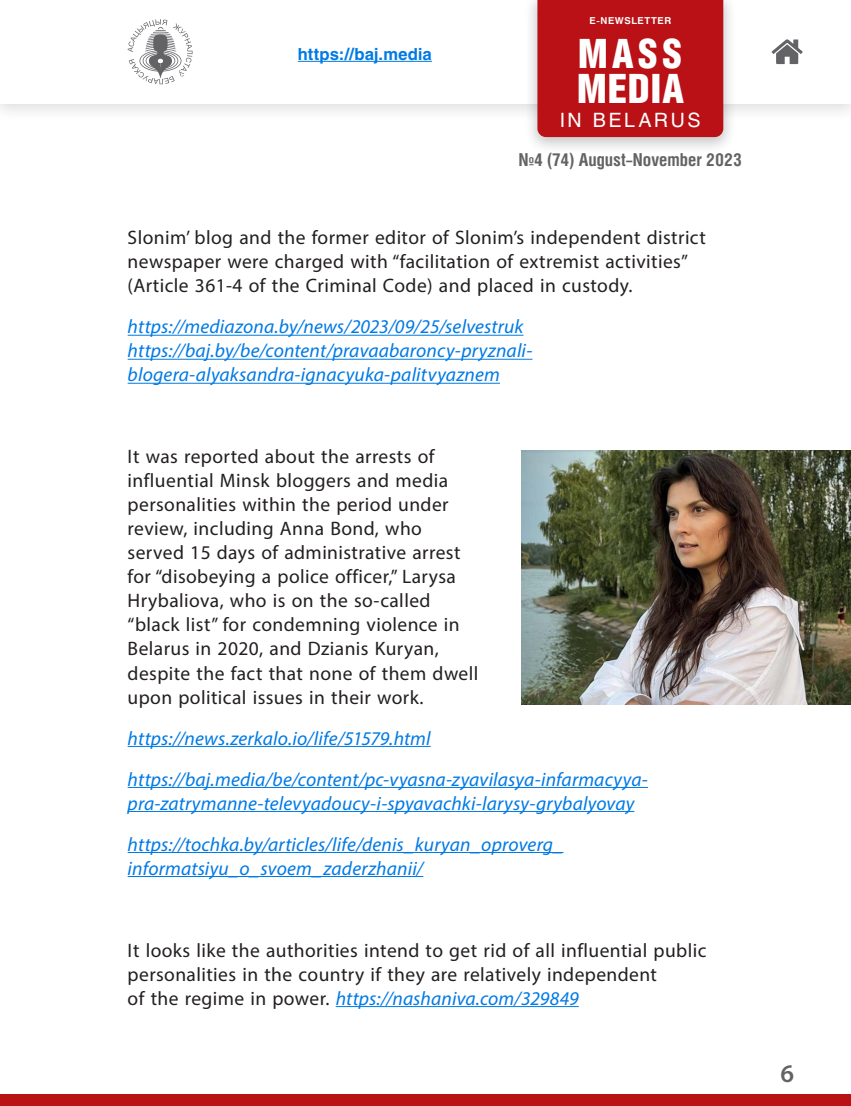
<style>
.page{position:relative;width:851px;height:1106px;background:#fff}
.page>*{position:absolute;margin:0;border:0;box-sizing:border-box;transform-origin:0 0}
.t1{font:40.5px/35.2px "Helios Cond Black C";letter-spacing:.025em;color:#fff}
.t2{font:600 25.5px "Myriad Pro";color:#636366}
.t3{font:19.5px/24px "Myriad Pro";letter-spacing:.02em;color:#231f20}
.t4{font:italic 19.5px/24px "Myriad Pro";letter-spacing:.01em;color:#007ae5}
.t5{font:19.5px "Helios C";letter-spacing:.14em;color:#fff}
.t6{font:700 17.85px "Helios Cond C";color:#636366}
.t7{font:700 16.5px "Helios C";letter-spacing:.005em;color:#007ae5}
.t8{font:700 9.45px "Helios C";letter-spacing:.06em;color:#fff}
.s1{font-style:italic;color:#007ae5}
</style>
<div class="page">
<div style="left:0;top:1094px;width:850px;height:12px;background:#b91115"></div>
<hr style="left:128px;top:335px;width:395px;height:1px;background:#007ae5">
<hr style="left:128px;top:359px;width:404px;height:1px;background:#007ae5">
<hr style="left:128px;top:383px;width:372px;height:1px;background:#007ae5">
<hr style="left:128px;top:746px;width:302px;height:1px;background:#007ae5">
<hr style="left:128px;top:787px;width:519px;height:1px;background:#007ae5">
<hr style="left:128px;top:811px;width:506px;height:1px;background:#007ae5">
<hr style="left:128px;top:852px;width:435px;height:1px;background:#007ae5">
<hr style="left:128px;top:876px;width:295px;height:1px;background:#007ae5">
<hr style="left:335px;top:1006px;width:243px;height:1px;background:#007ae5">
<img style="left:521px;top:451px;width:329px;height:253px">
<div style="left:0;top:0;width:850px;height:122px;background:#231f20;opacity:.15"></div>
<div style="left:0;top:0;width:850px;height:103px;background:#fff"></div>
<svg style="left:128px;top:19px;width:64px;height:65px"></svg>
<hr style="left:298px;top:61px;width:134px;height:1px;background:#007ae5">
<svg style="left:771px;top:39px;width:31px;height:25px"></svg>
<div style="left:523px;top:0;width:213px;height:155px;background:#231f20;opacity:.25"></div>
<div style="left:537px;top:0;width:186px;height:137px;background:#b91115"></div>
<p class="t7" style="left:298px;top:44px;width:135px">https://baj.media</p>
<p class="t8" style="left:589px;top:15px;width:83px">E-NEWSLETTER</p>
<h1 class="t1" style="left:576px;top:35px;width:109px">MASS<br>MEDIA</h1>
<p class="t5" style="left:560px;top:109px;width:142px">IN BELARUS</p>
<p class="t6" style="left:518px;top:149px;width:225px">№4 (74) August–November 2023</p>
<p class="t3" style="left:128px;top:225px;width:579px">Slonim’ blog and the former editor of Slonim’s independent district newspaper were charged with “facilitation of extremist activities” (Article 361-4 of the Criminal Code) and placed in custody.</p>
<p class="t4" style="left:128px;top:314px;width:406px">https://mediazona.by/news/2023/09/25/selvestruk https://baj.by/be/content/pravaabaroncy-pryznali&shy;blogera-alyaksandra-ignacyuka-palitvyaznem</p>
<p class="t3" style="left:128px;top:444px;width:352px">It was reported about the arrests of influential Minsk bloggers and media personalities within the period under review, including Anna Bond, who served 15 days of administrative arrest for “disobeying a police officer,” Larysa Hrybaliova, who is on the so-called “black list” for condemning violence in Belarus in 2020, and Dzianis Kuryan, despite the fact that none of them dwell upon political issues in their work.</p>
<p class="t4" style="left:128px;top:717px;width:521px;line-height:41px">https://news.zerkalo.io/life/51579.html https://baj.media/be/content/pc-vyasna-zyavilasya-infarmacyya-</p>
<p class="t4" style="left:128px;top:782px;width:508px;line-height:41px">pra-zatrymanne-televyadoucy-i-spyavachki-larysy-grybalyovay https://tochka.by/articles/life/denis_kuryan_oproverg_</p>
<p class="t4" style="left:128px;top:855px;width:297px">informatsiyu_o_svoem_zaderzhanii/</p>
<p class="t3" style="left:128px;top:937px;width:580px">It looks like the authorities intend to get rid of all influential public personalities in the country if they are relatively independent<br>of the regime in power. <span class="s1">https://nashaniva.com/329849</span></p>
<h2 class="t2" style="left:780px;top:1057px;width:15px">6</h2>
</div>
